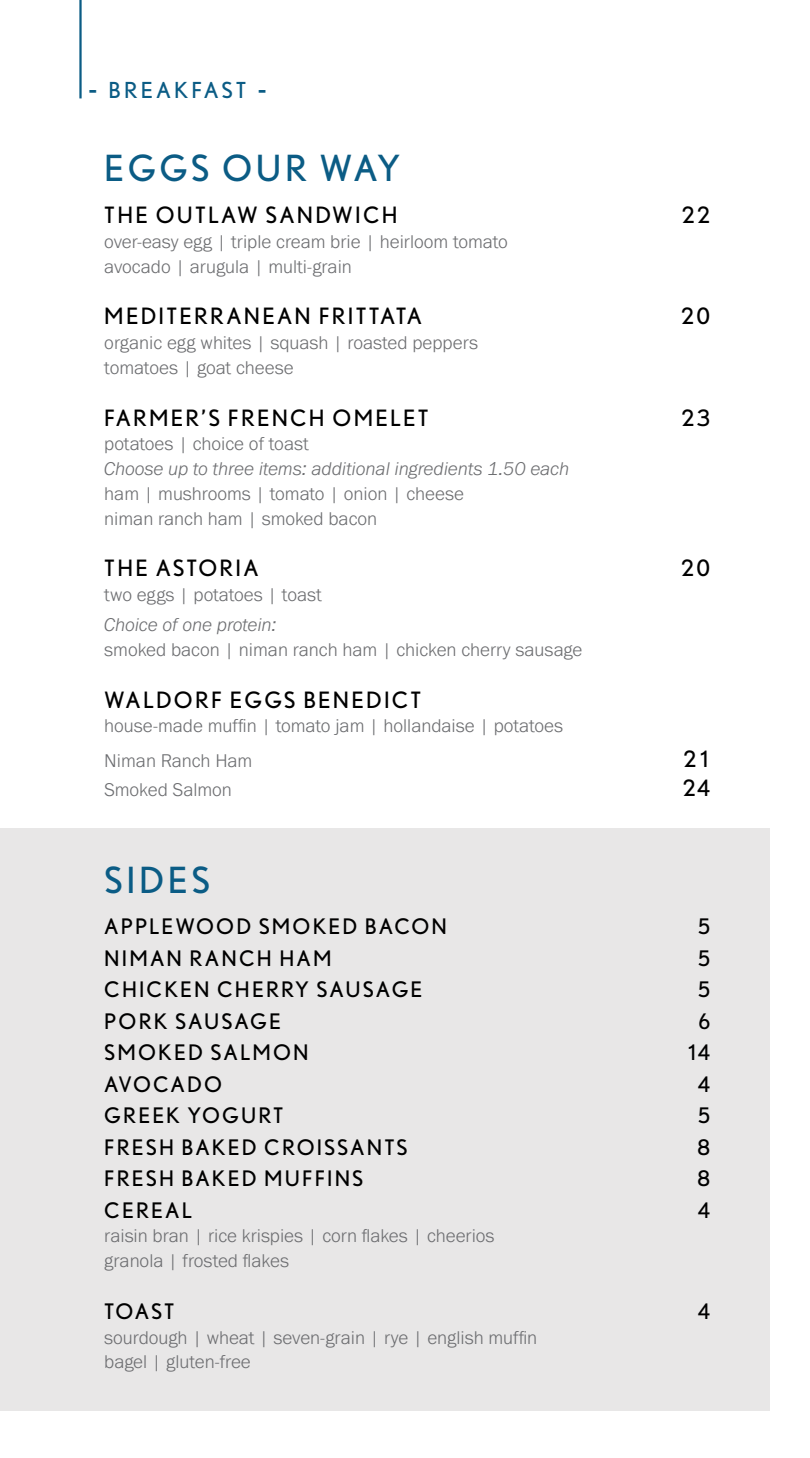
<style>
.page{position:relative;width:810px;height:1458px;background:#fff}
.page>*{position:absolute;margin:0;border:0;box-sizing:border-box;transform-origin:0 0}
.t1{font:36px "Nobel";letter-spacing:.1em;color:#0b5c85}
.t2{font:22.5px "Nobel";letter-spacing:.1em;color:#000}
.t3{font:22.05px "Nobel";letter-spacing:.145em;color:#0b5c85}
.t4{font:21.38px "Nobel";letter-spacing:.1em;color:#000}
.t5{font:300 19.12px/24.8px "Franklin Gothic URW";color:#6d6e71}
.t6{font:italic 300 19.12px "Franklin Gothic URW";color:#6d6e71}
.s1{font-size:31.5px}
</style>
<div class="page">
<hr style="left:79px;top:0;width:3px;height:98px;background:#0b5c85">
<div style="left:0;top:828px;width:770px;height:583px;background:#e8e7e7"></div>
<p class="t3" style="left:88px;top:78px;width:180px"><span class="s1">-</span> BREAKFAST <span class="s1">-</span></p>
<h1 class="t1" style="left:104px;top:148px;width:297px">EGGS OUR WAY</h1>
<p class="t2" style="left:104px;top:202px;width:295px">THE OUTLAW SANDWICH</p>
<p class="t2" style="left:682px;top:202px;width:30px">22</p>
<p class="t5" style="left:104px;top:229px;width:405px">over-easy egg | triple cream brie | heirloom tomato avocado | arugula | multi-grain</p>
<p class="t2" style="left:104px;top:303px;width:319px">MEDITERRANEAN FRITTATA</p>
<p class="t2" style="left:681px;top:303px;width:31px">20</p>
<p class="t5" style="left:104px;top:330px;width:375px">organic egg whites | squash | roasted peppers tomatoes | goat cheese</p>
<p class="t2" style="left:104px;top:405px;width:326px">FARMER’S FRENCH OMELET</p>
<p class="t2" style="left:681px;top:405px;width:30px">23</p>
<p class="t5" style="left:104px;top:431px;width:206px">potatoes | choice of toast</p>
<p class="t6" style="left:104px;top:457px;width:467px">Choose up to three items: additional ingredients 1.50 each</p>
<p class="t5" style="left:104px;top:481px;width:361px">ham | mushrooms | tomato | onion | cheese niman ranch ham | smoked bacon</p>
<p class="t2" style="left:104px;top:555px;width:156px">THE ASTORIA</p>
<p class="t2" style="left:681px;top:555px;width:31px">20</p>
<p class="t5" style="left:104px;top:582px;width:219px">two eggs | potatoes | toast</p>
<p class="t6" style="left:104px;top:613px;width:174px">Choice of one protein:</p>
<p class="t5" style="left:104px;top:637px;width:480px">smoked bacon | niman ranch ham | chicken cherry sausage</p>
<p class="t2" style="left:104px;top:687px;width:319px">WALDORF EGGS BENEDICT</p>
<p class="t5" style="left:104px;top:708px;width:460px;line-height:34.4px">house-made muffin | tomato jam | hollandaise | potatoes<br>Niman Ranch Ham</p>
<p class="t2" style="left:683px;top:746px;width:26px">21</p>
<p class="t5" style="left:104px;top:777px;width:129px">Smoked Salmon</p>
<p class="t2" style="left:683px;top:775px;width:29px">24</p>
<h1 class="t1" style="left:104px;top:859px;width:107px">SIDES</h1>
<p class="t4" style="left:104px;top:914px;width:344px">APPLEWOOD SMOKED BACON</p>
<p class="t4" style="left:698px;top:914px;width:14px">5</p>
<p class="t4" style="left:104px;top:946px;width:229px">NIMAN RANCH HAM</p>
<p class="t4" style="left:698px;top:946px;width:14px">5</p>
<p class="t4" style="left:104px;top:977px;width:320px">CHICKEN CHERRY SAUSAGE</p>
<p class="t4" style="left:698px;top:977px;width:14px">5</p>
<p class="t4" style="left:104px;top:1009px;width:178px">PORK SAUSAGE</p>
<p class="t4" style="left:698px;top:1009px;width:13px">6</p>
<p class="t4" style="left:104px;top:1040px;width:206px">SMOKED SALMON</p>
<p class="t4" style="left:688px;top:1040px;width:23px">14</p>
<p class="t4" style="left:104px;top:1072px;width:119px">AVOCADO</p>
<p class="t4" style="left:698px;top:1072px;width:14px">4</p>
<p class="t4" style="left:104px;top:1103px;width:181px">GREEK YOGURT</p>
<p class="t4" style="left:698px;top:1103px;width:14px">5</p>
<p class="t4" style="left:104px;top:1135px;width:305px">FRESH BAKED CROISSANTS</p>
<p class="t4" style="left:697px;top:1135px;width:15px">8</p>
<p class="t4" style="left:104px;top:1166px;width:261px">FRESH BAKED MUFFINS</p>
<p class="t4" style="left:697px;top:1166px;width:15px">8</p>
<p class="t4" style="left:104px;top:1198px;width:89px">CEREAL</p>
<p class="t4" style="left:698px;top:1198px;width:14px">4</p>
<p class="t5" style="left:104px;top:1223px;width:392px">raisin bran | rice krispies | corn flakes | cheerios granola | frosted flakes</p>
<p class="t4" style="left:104px;top:1299px;width:72px">TOAST</p>
<p class="t4" style="left:698px;top:1299px;width:14px">4</p>
<p class="t5" style="left:104px;top:1325px;width:435px">sourdough | wheat | seven-grain | rye | english muffin bagel | gluten-free</p>
</div>
